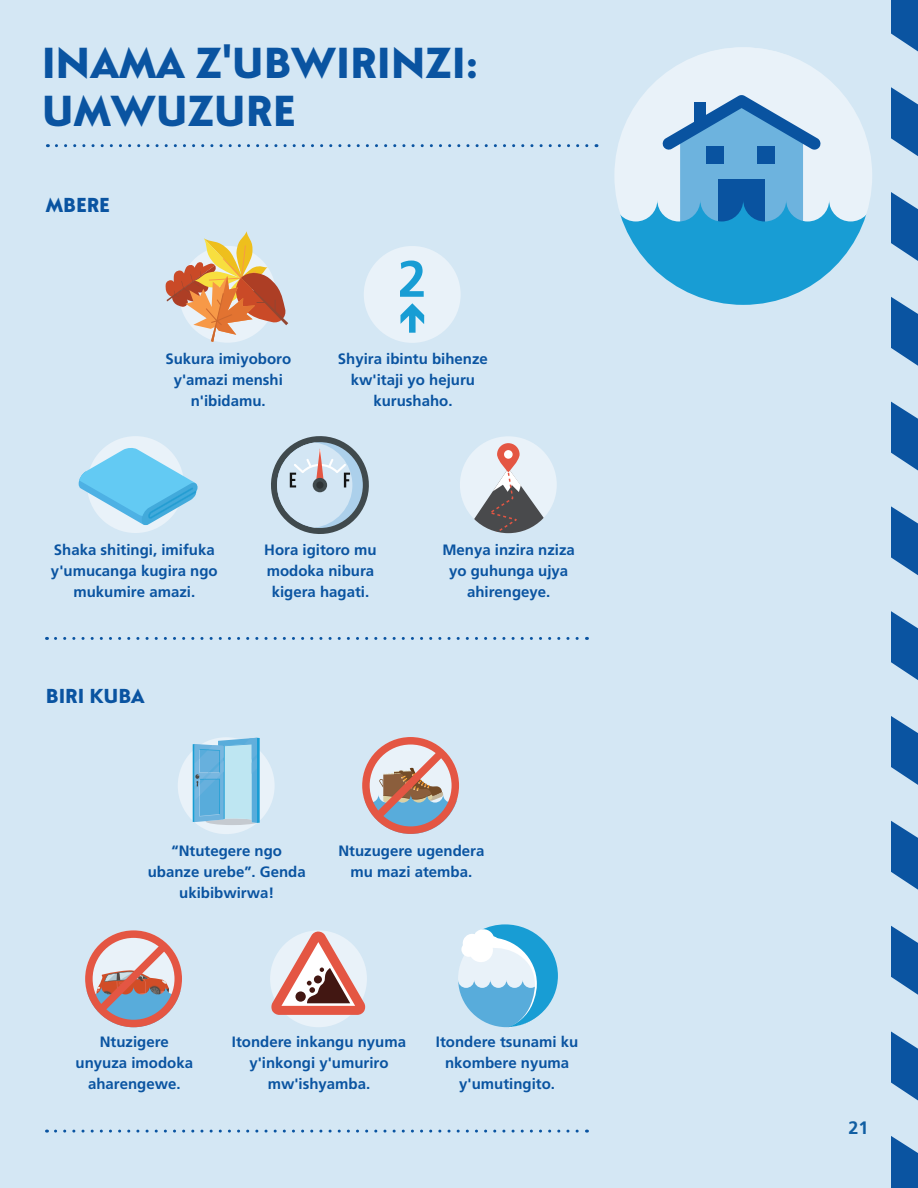
<style>
.page{position:relative;width:918px;height:1188px;background:#d4e7f4}
.page>*{position:absolute;margin:0;border:0;box-sizing:border-box;transform-origin:0 0}
.t1{font:800 45px/48px "Simplo";color:#0a54a1}
.t2{font:800 21px "Simplo";color:#0a54a1}
.t3{font:700 18px "Frutiger LT Pro";color:#105ea2}
.t4{font:700 15px/21px "Frutiger LT Pro";color:#0a54a1;text-align:center}
</style>
<div class="page">
<svg style="left:56px;top:144px;width:541px;height:3px"></svg>
<svg style="left:891px;top:1031px;width:27px;height:70px"></svg>
<svg style="left:891px;top:1136px;width:27px;height:52px"></svg>
<svg style="left:891px;top:926px;width:27px;height:69px"></svg>
<svg style="left:891px;top:821px;width:27px;height:69px"></svg>
<svg style="left:891px;top:716px;width:27px;height:69px"></svg>
<svg style="left:891px;top:611px;width:27px;height:69px"></svg>
<svg style="left:891px;top:506px;width:27px;height:70px"></svg>
<svg style="left:891px;top:402px;width:27px;height:69px"></svg>
<svg style="left:891px;top:297px;width:27px;height:69px"></svg>
<svg style="left:891px;top:192px;width:27px;height:69px"></svg>
<svg style="left:891px;top:87px;width:27px;height:69px"></svg>
<svg style="left:891px;top:0;width:27px;height:52px"></svg>
<div style="left:614px;top:47px;width:257px;height:257px;background:#e9f2f9;border-radius:50%"></div>
<svg style="left:614px;top:95px;width:258px;height:210px"></svg>
<svg style="left:166px;top:231px;width:122px;height:111px"></svg>
<div style="left:364px;top:246px;width:97px;height:97px;background:#e9f2f9;border-radius:50%"></div>
<svg style="left:400px;top:303px;width:24px;height:30px"></svg>
<svg style="left:400px;top:261px;width:24px;height:36px"></svg>
<div style="left:87px;top:436px;width:97px;height:97px;background:#e9f2f9;border-radius:50%"></div>
<svg style="left:79px;top:448px;width:119px;height:77px"></svg>
<svg style="left:271px;top:436px;width:98px;height:98px"></svg>
<div style="left:313px;top:478px;width:14px;height:14px;background:#404a4d;border-radius:50%"></div>
<div style="left:316px;top:481px;width:8px;height:8px;background:#2d3335;border-radius:50%"></div>
<div style="left:460px;top:436px;width:97px;height:97px;background:#e9f2f9;border-radius:50%"></div>
<svg style="left:497px;top:443px;width:23px;height:29px"></svg>
<div style="left:504px;top:450px;width:9px;height:9px;background:#fff;border-radius:50%"></div>
<svg style="left:474px;top:468px;width:83px;height:65px"></svg>
<svg style="left:362px;top:737px;width:97px;height:97px"></svg>
<div style="left:178px;top:737px;width:97px;height:97px;background:#e9f2f9;border-radius:50%"></div>
<hr style="left:257px;top:738px;width:3px;height:85px;background:#189dd4">
<hr style="left:193px;top:744px;width:2px;height:78px;background:#189dd4">
<svg style="left:195px;top:738px;width:62px;height:87px"></svg>
<svg style="left:85px;top:930px;width:97px;height:97px"></svg>
<div style="left:270px;top:930px;width:97px;height:97px;background:#e9f2f9;border-radius:50%"></div>
<svg style="left:271px;top:932px;width:95px;height:83px"></svg>
<svg style="left:458px;top:924px;width:100px;height:104px"></svg>
<div style="left:463px;top:934px;width:19px;height:19px;background:#fff;border-radius:50%"></div>
<div style="left:469px;top:938px;width:24px;height:24px;background:#fff;border-radius:50%"></div>
<div style="left:473px;top:929px;width:21px;height:22px;background:#fff;border-radius:50%"></div>
<svg style="left:55px;top:637px;width:532px;height:3px"></svg>
<svg style="left:55px;top:1130px;width:532px;height:3px"></svg>
<p class="t1" style="left:42px;top:39px;width:438px">INAMA Z'UBWIRINZI:<br>UMWUZURE</p>
<p class="t2" style="left:46px;top:193px;width:66px">MBERE</p>
<p class="t4" style="left:165px;top:349px;width:127px">Sukura imiyoboro y'amazi menshi n'ibidamu.</p>
<p class="t4" style="left:338px;top:349px;width:152px">Shyira ibintu bihenze kw'itaji yo hejuru kurushaho.</p>
<p class="t4" style="left:51px;top:539px;width:168px">Shaka shitingi, imifuka y'umucanga kugira ngo mukumire amazi.</p>
<p class="t2" style="left:46px;top:684px;width:100px">BIRI KUBA</p>
<p class="t4" style="left:264px;top:539px;width:114px">Hora igitoro mu modoka nibura kigera hagati.</p>
<p class="t4" style="left:442px;top:539px;width:134px">Menya inzira nziza yo guhunga ujya ahirengeye.</p>
<p class="t4" style="left:148px;top:841px;width:160px">“Ntutegere ngo ubanze urebe”. Genda ukibibwirwa!</p>
<p class="t4" style="left:338px;top:841px;width:147px">Ntuzugere ugendera mu mazi atemba.</p>
<p class="t4" style="left:76px;top:1031px;width:119px">Ntuzigere unyuza imodoka aharengewe.</p>
<p class="t4" style="left:232px;top:1031px;width:176px">Itondere inkangu nyuma y'inkongi y'umuriro mw'ishyamba.</p>
<p class="t4" style="left:436px;top:1031px;width:144px">Itondere tsunami ku nkombere nyuma y'umutingito.</p>
<p class="t3" style="left:848px;top:1117px;width:22px">21</p>
</div>
